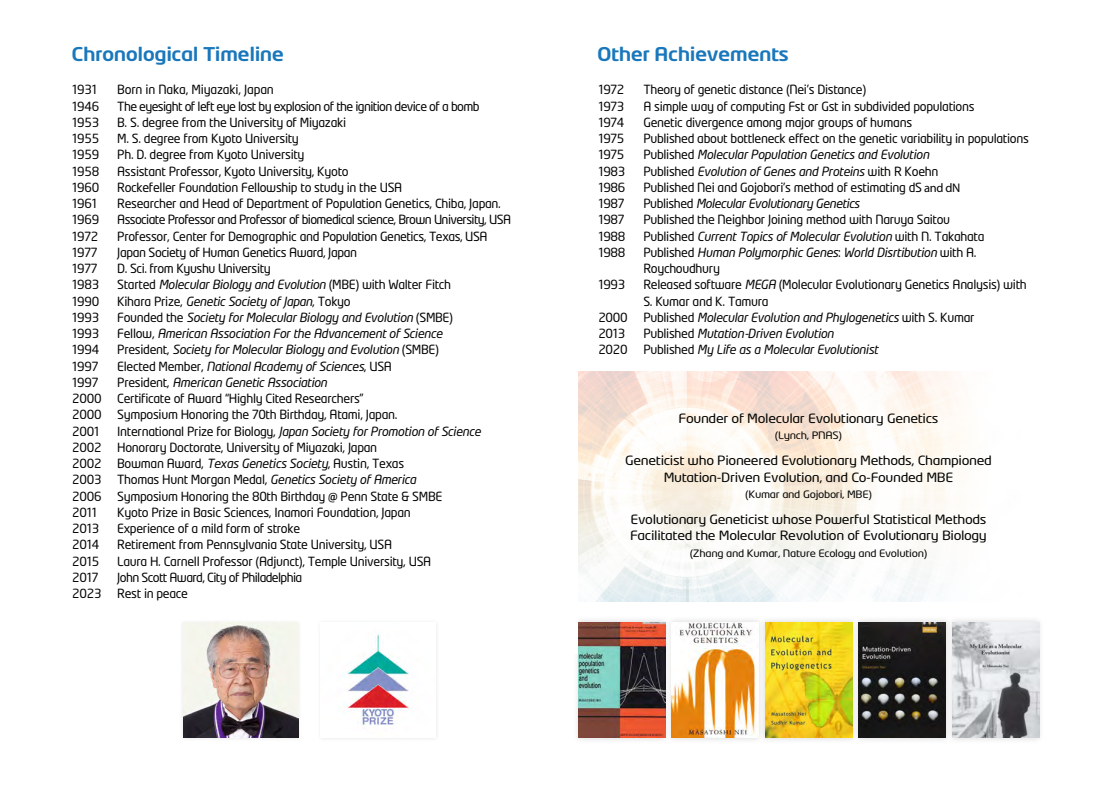
<style>
.page{position:relative;width:1095px;height:787px;background:#fff}
.page>*{position:absolute;margin:0;border:0;box-sizing:border-box;transform-origin:0 0}
.t1{font:500 18.75px "Neo Tech";letter-spacing:-.025em;color:#1977bb;scale:1.14 1}
.t2{font:12.62px/16.2px "Neo Tech";letter-spacing:-.025em;color:#040503;text-align:center;scale:1.13 1}
.t3{font:12.5px/16.2px "Neo Tech";letter-spacing:-.025em;color:#040503}
.t4{font:italic 12.5px/16.2px "Neo Tech";letter-spacing:-.025em;color:#040503}
.t5{font:12.5px "Neo Tech";letter-spacing:-.05em;color:#040503}
.t6{font:10.12px "Neo Tech";letter-spacing:-.025em;color:#040503;scale:1.13 1}
.s1{font-style:normal}
.s2{font-style:italic}
.s3{font-family:"Myriad Pro"}
</style>
<div class="page">
<img style="left:578px;top:372px;width:383px;height:229px">
<img style="left:577px;top:620px;width:87px;height:120px">
<img style="left:578px;top:622px;width:86px;height:115px">
<img style="left:664px;top:620px;width:93px;height:120px">
<img style="left:672px;top:622px;width:85px;height:115px">
<img style="left:954px;top:620px;width:86px;height:120px">
<img style="left:954px;top:622px;width:85px;height:115px">
<img style="left:860px;top:620px;width:94px;height:120px">
<img style="left:860px;top:622px;width:85px;height:115px">
<img style="left:757px;top:620px;width:103px;height:120px">
<img style="left:765px;top:622px;width:87px;height:115px">
<img style="left:329px;top:630px;width:91px;height:107px">
<img style="left:182px;top:625px;width:117px;height:114px">
<img style="left:183px;top:622px;width:116px;height:115px">
<div style="left:556px;top:358px;width:22px;height:295px;background:#fff"></div>
<h1 class="t1" style="left:72px;top:46px;width:188px">Chronological Timeline</h1>
<p class="t3" style="left:72px;top:82px;width:26px">1931</p>
<p class="t3" style="left:117px;top:82px;width:158px">Born in Naka, Miyazaki, Japan</p>
<p class="t3" style="left:72px;top:98px;width:29px">1946</p>
<p class="t5" style="left:117px;top:100px;width:364px">The eyesight of left eye lost by explosion of the ignition device of a bomb</p>
<p class="t3" style="left:72px;top:115px;width:29px">1953</p>
<p class="t3" style="left:117px;top:115px;width:230px">B. S. degree from the University of Miyazaki</p>
<p class="t3" style="left:72px;top:131px;width:29px">1955</p>
<p class="t3" style="left:117px;top:131px;width:183px">M. S. degree from Kyoto University</p>
<p class="t3" style="left:72px;top:147px;width:29px">1959</p>
<p class="t3" style="left:117px;top:147px;width:189px">Ph. D. degree from Kyoto University</p>
<p class="t3" style="left:72px;top:163px;width:29px">1958</p>
<p class="t3" style="left:117px;top:163px;width:233px">Assistant Professor, Kyoto University, Kyoto</p>
<p class="t3" style="left:72px;top:180px;width:29px">1960</p>
<p class="t3" style="left:117px;top:180px;width:287px">Rockefeller Foundation Fellowship to study in the USA</p>
<p class="t3" style="left:72px;top:196px;width:26px">1961</p>
<p class="t3" style="left:117px;top:196px;width:385px">Researcher and Head of Department of Population Genetics, Chiba, Japan.</p>
<p class="t3" style="left:72px;top:212px;width:29px">1969</p>
<p class="t5" style="left:117px;top:214px;width:395px">Associate Professor and Professor of biomedical science, Brown University, USA</p>
<p class="t3" style="left:72px;top:228px;width:28px">1972</p>
<p class="t3" style="left:117px;top:228px;width:372px">Professor, Center for Demographic and Population Genetics, Texas, USA</p>
<p class="t3" style="left:72px;top:245px;width:27px">1977</p>
<p class="t3" style="left:117px;top:245px;width:241px">Japan Society of Human Genetics Award, Japan</p>
<p class="t3" style="left:72px;top:261px;width:27px">1977</p>
<p class="t3" style="left:117px;top:261px;width:155px">D. Sci. from Kyushu University</p>
<p class="t3" style="left:72px;top:277px;width:29px">1983</p>
<p class="t4" style="left:117px;top:278px;width:336px"><span class="s1">Started</span> Molecular Biology and Evolution <span class="s1">(MBE) with Walter Fitch</span></p>
<p class="t3" style="left:72px;top:293px;width:29px">1990</p>
<p class="t4" style="left:117px;top:294px;width:235px"><span class="s1">Kihara Prize,</span> Genetic Society of Japan<span class="s1">, Tokyo</span></p>
<p class="t3" style="left:72px;top:310px;width:29px">1993</p>
<p class="t4" style="left:117px;top:310px;width:337px"><span class="s1">Founded the</span> Society for Molecular Biology and Evolution <span class="s1">(SMBE)</span></p>
<p class="t3" style="left:72px;top:326px;width:29px">1993</p>
<p class="t4" style="left:117px;top:326px;width:327px"><span class="s1">Fellow,</span> American Association For the Advancement of Science</p>
<p class="t3" style="left:72px;top:342px;width:29px">1994</p>
<p class="t4" style="left:117px;top:343px;width:323px"><span class="s1">President,</span> Society for Molecular Biology and Evolution <span class="s1">(SMBE)</span></p>
<p class="t3" style="left:72px;top:358px;width:28px">1997</p>
<p class="t4" style="left:117px;top:359px;width:276px"><span class="s1">Elected Member,</span> National Academy of Sciences<span class="s1">, USA</span></p>
<p class="t3" style="left:72px;top:375px;width:28px">1997</p>
<p class="t4" style="left:117px;top:375px;width:212px"><span class="s1">President,</span> American Genetic Association</p>
<p class="t3" style="left:72px;top:391px;width:31px">2000</p>
<p class="t3" style="left:117px;top:391px;width:248px">Certificate of Award “Highly Cited Researchers”</p>
<p class="t3" style="left:72px;top:407px;width:31px">2000</p>
<p class="t3" style="left:117px;top:407px;width:282px">Symposium Honoring the 70th Birthday, Atami, Japan.</p>
<p class="t3" style="left:72px;top:423px;width:29px">2001</p>
<p class="t4" style="left:117px;top:424px;width:365px"><span class="s1">International Prize for Biology,</span> Japan Society for Promotion of Science</p>
<p class="t3" style="left:72px;top:440px;width:31px">2002</p>
<p class="t3" style="left:117px;top:440px;width:262px">Honorary Doctorate, University of Miyazaki, Japan</p>
<p class="t3" style="left:72px;top:456px;width:31px">2002</p>
<p class="t3" style="left:117px;top:456px;width:288px">Bowman Award, <span class="s2">Texas Genetics Society</span>, Austin, Texas</p>
<p class="t3" style="left:72px;top:472px;width:31px">2003</p>
<p class="t4" style="left:117px;top:473px;width:300px"><span class="s1">Thomas Hunt Morgan Medal,</span> Genetics Society of America</p>
<p class="t3" style="left:72px;top:488px;width:31px">2006</p>
<p class="t3" style="left:117px;top:488px;width:327px">Symposium Honoring the 80th Birthday @ Penn State &amp; SMBE</p>
<p class="t3" style="left:72px;top:505px;width:26px">2011</p>
<p class="t3" style="left:117px;top:505px;width:295px">Kyoto Prize in Basic Sciences, Inamori Foundation, Japan</p>
<p class="t3" style="left:72px;top:521px;width:29px">2013</p>
<p class="t3" style="left:117px;top:521px;width:184px">Experience of a mild form of stroke</p>
<p class="t3" style="left:72px;top:537px;width:29px">2014</p>
<p class="t3" style="left:117px;top:537px;width:276px">Retirement from Pennsylvania State University, USA</p>
<p class="t3" style="left:72px;top:553px;width:29px">2015</p>
<p class="t3" style="left:117px;top:553px;width:316px">Laura H. Carnell Professor (Adjunct), Temple University, USA</p>
<p class="t3" style="left:72px;top:570px;width:28px">2017</p>
<p class="t5" style="left:117px;top:571px;width:187px">John Scott Award, City of Philadelphia</p>
<p class="t3" style="left:72px;top:586px;width:31px">2023</p>
<p class="t3" style="left:117px;top:586px;width:72px">Rest in peace</p>
<h1 class="t1" style="left:597px;top:46px;width:170px">Other Achievements</h1>
<p class="t3" style="left:598px;top:82px;width:28px">1972</p>
<p class="t3" style="left:643px;top:82px;width:224px">Theory of genetic distance (Nei’s Distance)</p>
<p class="t3" style="left:598px;top:98px;width:28px">1973</p>
<p class="t3" style="left:643px;top:98px;width:333px">A simple way of computing Fst or Gst in subdivided populations</p>
<p class="t3" style="left:598px;top:115px;width:28px">1974</p>
<p class="t3" style="left:643px;top:115px;width:270px">Genetic divergence among major groups of humans</p>
<p class="t3" style="left:598px;top:131px;width:28px">1975</p>
<p class="t3" style="left:643px;top:131px;width:387px">Published about bottleneck effect on the genetic variability in populations</p>
<p class="t3" style="left:598px;top:147px;width:28px">1975</p>
<p class="t4" style="left:643px;top:148px;width:287px"><span class="s1">Published</span> Molecular Population Genetics and Evolution</p>
<p class="t3" style="left:598px;top:163px;width:29px">1983</p>
<p class="t4" style="left:643px;top:164px;width:297px"><span class="s1">Published</span> Evolution of Genes and Proteins <span class="s1">with R Koehn</span></p>
<p class="t3" style="left:598px;top:180px;width:29px">1986</p>
<p class="t3" style="left:643px;top:180px;width:319px">Published Nei and Gojobori’s method of estimating dS <span class="s3">and dN</span></p>
<p class="t3" style="left:598px;top:196px;width:28px">1987</p>
<p class="t4" style="left:643px;top:196px;width:218px"><span class="s1">Published</span> Molecular Evolutionary Genetics</p>
<p class="t3" style="left:598px;top:212px;width:28px">1987</p>
<p class="t3" style="left:643px;top:212px;width:308px">Published the Neighbor Joining method with Naruya Saitou</p>
<p class="t3" style="left:598px;top:228px;width:29px">1988</p>
<p class="t4" style="left:643px;top:229px;width:343px"><span class="s1">Published</span> Current Topics of Molecular Evolution <span class="s1">with N. Takahata</span></p>
<p class="t3" style="left:598px;top:245px;width:29px">1988</p>
<p class="t4" style="left:643px;top:245px;width:335px"><span class="s1">Published</span> Human Polymorphic Genes<span class="s1">:</span> World Disrtibution <span class="s1">with A.<br>Roychoudhury</span></p>
<p class="t3" style="left:598px;top:277px;width:29px">1993</p>
<p class="t3" style="left:643px;top:277px;width:385px">Released software <span class="s2">MEGA</span> (Molecular Evolutionary Genetics Analysis) with<br>S. Kumar and K. Tamura</p>
<p class="t3" style="left:598px;top:310px;width:31px">2000</p>
<p class="t4" style="left:643px;top:310px;width:333px"><span class="s1">Published</span> Molecular Evolution and Phylogenetics <span class="s1">with S. Kumar</span></p>
<p class="t3" style="left:598px;top:326px;width:29px">2013</p>
<p class="t4" style="left:643px;top:326px;width:192px"><span class="s1">Published</span> Mutation-Driven Evolution</p>
<p class="t3" style="left:598px;top:342px;width:31px">2020</p>
<p class="t4" style="left:643px;top:343px;width:237px"><span class="s1">Published</span> My Life as a Molecular Evolutionist</p>
<p class="t2" style="left:678px;top:411px;width:231px">Founder of Molecular Evolutionary Genetics</p>
<p class="t6" style="left:775px;top:430px;width:61px">(Lynch, PNAS)</p>
<p class="t2" style="left:625px;top:453px;width:326px">Geneticist who Pioneered Evolutionary Methods, Championed<br>Mutation-Driven Evolution, and Co-Founded MBE</p>
<p class="t6" style="left:745px;top:489px;width:114px">(Kumar and Gojobori, MBE)</p>
<p class="t2" style="left:630px;top:512px;width:317px;text-align:left">Evolutionary Geneticist whose Powerful Statistical Methods<br>Facilitated the Molecular Revolution of Evolutionary Biology</p>
<p class="t6" style="left:690px;top:548px;width:212px">(Zhang and Kumar, Nature Ecology and Evolution)</p>
</div>
